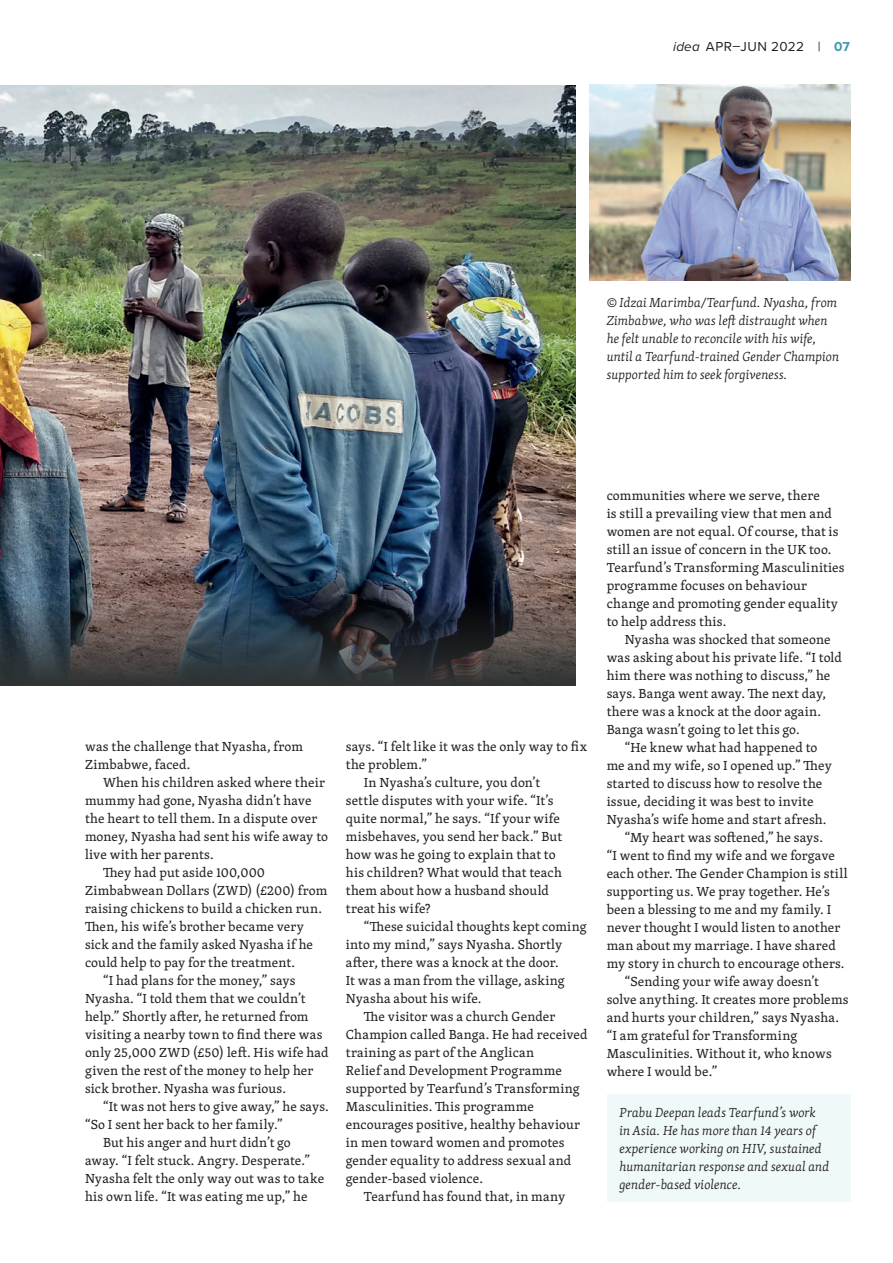
<style>
.page{position:relative;width:893px;height:1263px;background:#fff}
.page>*{position:absolute;margin:0;border:0;box-sizing:border-box;transform-origin:0 0}
.main{font:13.5px/18px "Skolar Latin";letter-spacing:.01em;color:#231f20}
.author{font:italic 300 13.5px/18px "Skolar Latin";letter-spacing:.01em;color:#231f20}
.t1{font:13.5px "Proxima Nova";letter-spacing:.035em;color:#231f20}
.s1{font-style:italic}
.s2{font-weight:700;color:#3e9aab}
</style>
<div class="page">
<img style="left:590px;top:85px;width:260px;height:195px">
<div style="left:607px;top:1094px;width:243px;height:107px;background:#f0f9f9"></div>
<img style="left:0;top:85px;width:575px;height:510px">
<svg style="left:0;top:595px;width:575px;height:90px;background:#3a3d42"></svg>
<p class="t1" style="left:673px;top:37px;width:178px"><span class="s1">idea</span> APR–JUN 2022 | <span class="s2">07</span></p>
<p class="author" style="left:607px;top:293px;width:234px">© Idzai Marimba/Tearfund. Nyasha, from Zimbabwe, who was left distraught when he felt unable to reconcile with his wife, until a Tearfund-trained Gender Champion supported him to seek forgiveness.</p>
<p class="main" style="left:85px;top:737px;width:219px">was the challenge that Nyasha, from<br>Zimbabwe, faced.</p>
<p class="main" style="left:85px;top:773px;width:245px;text-indent:18px">When his children asked where their mummy had gone, Nyasha didn’t have the heart to tell them. In a dispute over money, Nyasha had sent his wife away to live with her parents.</p>
<p class="main" style="left:85px;top:863px;width:244px;text-indent:18px">They had put aside 100,000<br>Zimbabwean Dollars (ZWD) (£200) from raising chickens to build a chicken run.<br>Then, his wife’s brother became very sick and the family asked Nyasha if he could help to pay for the treatment.</p>
<p class="main" style="left:85px;top:971px;width:245px;text-indent:18px">“I had plans for the money,” says Nyasha. “I told them that we couldn’t help.” Shortly after, he returned from visiting a nearby town to find there was only 25,000 ZWD (£50) left. His wife had given the rest of the money to help her sick brother. Nyasha was furious.</p>
<p class="main" style="left:85px;top:1097px;width:245px;text-indent:18px">“It was not hers to give away,” he says. “So I sent her back to her family.”</p>
<p class="main" style="left:85px;top:1133px;width:241px;text-indent:18px">But his anger and hurt didn’t go away. “I felt stuck. Angry. Desperate.” Nyasha felt the only way out was to take his own life. “It was eating me up,” he</p>
<p class="main" style="left:346px;top:737px;width:243px">says. “I felt like it was the only way to fix the problem.”</p>
<p class="main" style="left:346px;top:773px;width:218px;text-indent:18px">In Nyasha’s culture, you don’t settle disputes with your wife. “It’s quite normal,” he says. “If your wife misbehaves, you send her back.” But how was he going to explain that to his children? What would that teach them about how a husband should treat his wife?</p>
<p class="main" style="left:346px;top:917px;width:242px;text-indent:18px">“These suicidal thoughts kept coming into my mind,” says Nyasha. Shortly after, there was a knock at the door.<br>It was a man from the village, asking Nyasha about his wife.</p>
<p class="main" style="left:346px;top:1007px;width:243px;text-indent:18px">The visitor was a church Gender Champion called Banga. He had received training as part of the Anglican<br>Relief and Development Programme supported by Tearfund’s Transforming Masculinities. This programme encourages positive, healthy behaviour in men toward women and promotes gender equality to address sexual and gender-based violence.</p>
<p class="main" style="left:364px;top:1187px;width:203px">Tearfund has found that, in many</p>
<p class="main" style="left:607px;top:486px;width:239px">communities where we serve, there<br>is still a prevailing view that men and women are not equal. Of course, that is still an issue of concern in the UK too.<br>Tearfund’s Transforming Masculinities programme focuses on behaviour change and promoting gender equality to help address this.</p>
<p class="main" style="left:607px;top:630px;width:237px;text-indent:18px">Nyasha was shocked that someone was asking about his private life. “I told him there was nothing to discuss,” he says. Banga went away. The next day, there was a knock at the door again.<br>Banga wasn’t going to let this go.</p>
<p class="main" style="left:607px;top:738px;width:227px;text-indent:18px">“He knew what had happened to me and my wife, so I opened up.” They started to discuss how to resolve the issue, deciding it was best to invite Nyasha’s wife home and start afresh.</p>
<p class="main" style="left:607px;top:828px;width:242px;text-indent:18px">“My heart was softened,” he says.<br>“I went to find my wife and we forgave each other. The Gender Champion is still supporting us. We pray together. He’s been a blessing to me and my family. I never thought I would listen to another man about my marriage. I have shared my story in church to encourage others.</p>
<p class="main" style="left:607px;top:972px;width:243px;text-indent:18px">“Sending your wife away doesn’t solve anything. It creates more problems and hurts your children,” says Nyasha. “I am grateful for Transforming Masculinities. Without it, who knows where I would be.”</p>
<p class="author" style="left:619px;top:1103px;width:211px">Prabu Deepan leads Tearfund’s work in Asia. He has more than 14 years of experience working on HIV, sustained humanitarian response and sexual and gender-based violence.</p>
</div>
